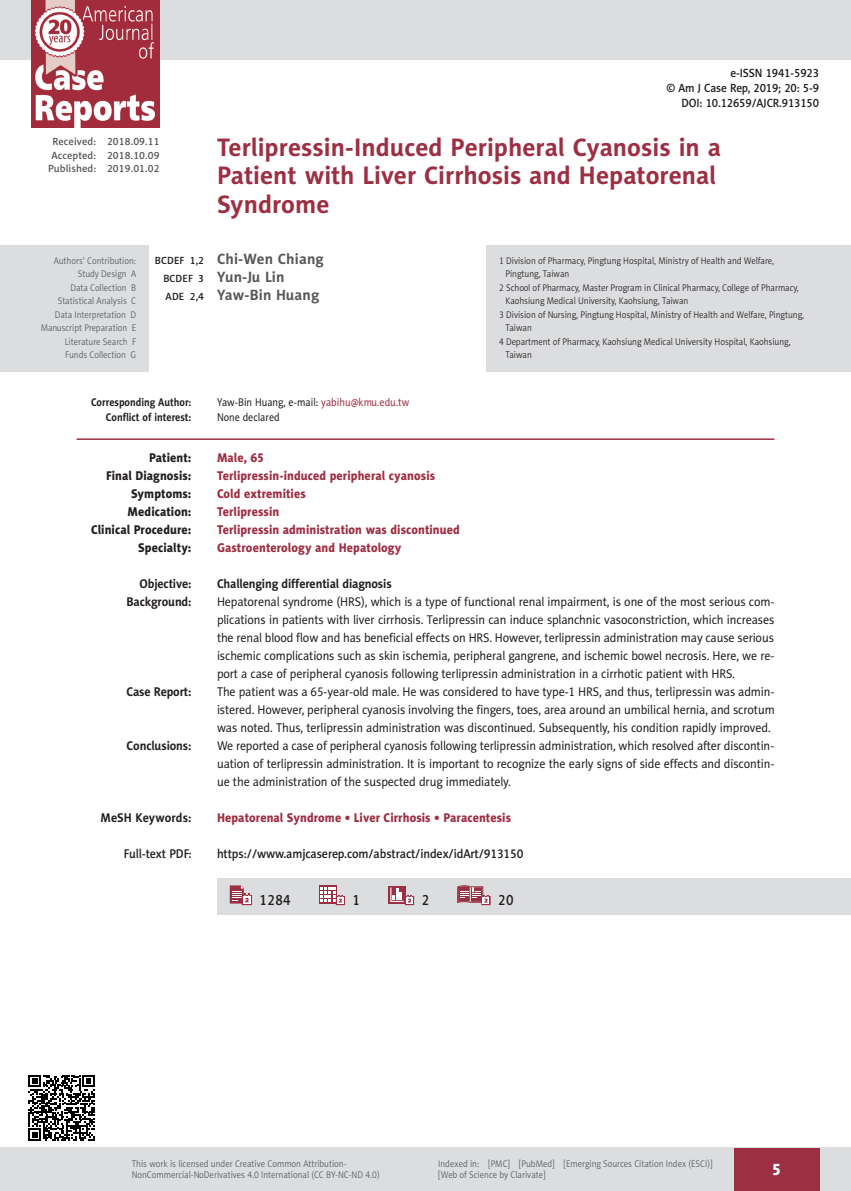
<style>
.page{position:relative;width:851px;height:1191px;background:#fff}
.page>*{position:absolute;margin:0;border:0;box-sizing:border-box;transform-origin:0 0}
.AJCR_Tytul{font:700 25.5px/28.5px "Naomi Sans EFN";color:#9d2f42}
.t1{font:16.5px "Naomi Sans EFN Heavy";color:#fff}
.AJCR_Autorzy{font:700 15px "Naomi Sans EFN";letter-spacing:.01em;color:#57585a}
.AJCR_dane{font:15px "Naomi Sans EFN Medium";letter-spacing:.03em;color:#231f20;scale:.9 1}
.AJCR_Summary_body{font:12.75px/18px "Naomi Sans EFN";letter-spacing:-.01em;color:#231f20;text-align:justify;scale:.95 1}
.AJCR_keywords{font:12.75px "Naomi Sans EFN Heavy";letter-spacing:.005em;color:#9d2f42;scale:.95 1}
.AJCR_Summary_body-2{font:700 12.75px "Naomi Sans EFN";letter-spacing:-.01em;color:#231f20;scale:.95 1}
.AJCR_keywords-2{font:12.75px "Naomi Sans EFN Heavy";letter-spacing:.005em;color:#231f20;scale:.95 1}
.AJCR_full_text_pdf{font:12.75px "Naomi Sans EFN Medium";letter-spacing:-.01em;color:#231f20;scale:.95 1}
.AJCR_keywords-3{font:700 12.75px "Naomi Sans EFN";letter-spacing:.005em;color:#231f20;scale:.95 1}
.AJCR_full_text_pdf-2{font:12px "Naomi Sans EFN Medium";letter-spacing:-.01em;color:#231f20;scale:.95 1}
.AJCR_Adres{font:11.25px "Naomi Sans EFN";color:#231f20;scale:.9 1}
.AJCR_Adres-2{font:700 11.25px "Naomi Sans EFN";color:#231f20;scale:.9 1}
.t2{font:10.5px "Naomi Sans EFN Medium";letter-spacing:.01em;color:#57585a}
.AJCR_Afiliacja{font:9.75px/13.5px "Naomi Sans EFN Light";color:#231f20;scale:.9 1}
.t3{font:9.75px/11.2px "Naomi Sans EFN Light";color:#57585a;scale:.9 1}
.s1{font-family:"Naomi Sans EFN Medium";font-weight:400;font-size:10.5px;color:#231f20}
.s2{color:#9d2f42}
</style>
<div class="page">
<div style="left:217px;top:878px;width:633px;height:36px;background:#dcdddf"></div>
<svg style="left:230px;top:885px;width:22px;height:20px"></svg>
<div style="left:319px;top:886px;width:17px;height:18px;background:#9d2f42"></div>
<svg style="left:320px;top:887px;width:25px;height:18px"></svg>
<div style="left:388px;top:886px;width:18px;height:17px;background:#9d2f42"></div>
<svg style="left:390px;top:887px;width:24px;height:18px"></svg>
<svg style="left:457px;top:885px;width:33px;height:20px"></svg>
<hr style="left:77px;top:438px;width:697px;height:2px;background:#9d2f42">
<div style="left:0;top:246px;width:149px;height:126px;background:#dcdddf"></div>
<div style="left:486px;top:246px;width:364px;height:126px;background:#dcdddf"></div>
<svg style="left:28px;top:1075px;width:67px;height:66px"></svg>
<div style="left:0;top:1148px;width:850px;height:43px;background:#dcdddf"></div>
<div style="left:733px;top:1147px;width:86px;height:43px;background:#9d2f42"></div>
<div style="left:0;top:0;width:850px;height:60px;background:#dcdddf"></div>
<img style="left:32px;top:0;width:127px;height:128px">
<p class="AJCR_full_text_pdf-2" style="left:730px;top:66px;width:95px">e-ISSN 1941-5923</p>
<p class="AJCR_full_text_pdf-2" style="left:666px;top:81px;width:162px">© Am J Case Rep, 2019; 20: 5-9</p>
<p class="AJCR_full_text_pdf-2" style="left:681px;top:96px;width:146px">DOI: 10.12659/AJCR.913150</p>
<p class="AJCR_Tytul" style="left:217px;top:133px;width:505px">Terlipressin-Induced Peripheral Cyanosis in a<br>Patient with Liver Cirrhosis and Hepatorenal<br>Syndrome</p>
<p class="AJCR_Autorzy" style="left:155px;top:250px;width:170px"><span class="s1">BCDEF 1,2</span> Chi-Wen Chiang</p>
<p class="AJCR_Autorzy" style="left:163px;top:268px;width:123px"><span class="s1">BCDEF 3</span> Yun-Ju Lin</p>
<p class="AJCR_Autorzy" style="left:165px;top:286px;width:155px"><span class="s1">ADE 2,4</span> Yaw-Bin Huang</p>
<p class="t2" style="left:52px;top:136px;width:109px">Received: 2018.09.11</p>
<p class="t2" style="left:51px;top:149px;width:110px">Accepted: 2018.10.09</p>
<p class="t2" style="left:48px;top:163px;width:113px">Published: 2019.01.02</p>
<p class="t3" style="left:54px;top:255px;width:93px">Authors’ Contribution:</p>
<p class="t3" style="left:78px;top:268px;width:66px">Study Design A</p>
<p class="t3" style="left:70px;top:282px;width:74px">Data Collection B</p>
<p class="t3" style="left:58px;top:295px;width:89px">Statistical Analysis C</p>
<p class="t3" style="left:55px;top:309px;width:92px">Data Interpretation D</p>
<p class="t3" style="left:41px;top:322px;width:107px">Manuscript Preparation E</p>
<p class="t3" style="left:65px;top:336px;width:81px">Literature Search F</p>
<p class="t3" style="left:65px;top:349px;width:80px">Funds Collection G</p>
<p class="AJCR_Afiliacja" style="left:505px;top:254px;width:300px;text-indent:-6px">1 Division of Pharmacy, Pingtung Hospital, Ministry of Health and Welfare,<br>Pingtung, Taiwan</p>
<p class="AJCR_Afiliacja" style="left:505px;top:281px;width:327px;text-indent:-6px">2 School of Pharmacy, Master Program in Clinical Pharmacy, College of Pharmacy,<br>Kaohsiung Medical University, Kaohsiung, Taiwan</p>
<p class="AJCR_Afiliacja" style="left:505px;top:308px;width:333px;text-indent:-6px">3 Division of Nursing, Pingtung Hospital, Ministry of Health and Welfare, Pingtung,<br>Taiwan</p>
<p class="AJCR_Afiliacja" style="left:505px;top:335px;width:318px;text-indent:-6px">4 Department of Pharmacy, Kaohsiung Medical University Hospital, Kaohsiung,<br>Taiwan</p>
<p class="AJCR_Adres-2" style="left:91px;top:395px;width:113px">Corresponding Author:</p>
<p class="AJCR_Adres" style="left:217px;top:395px;width:215px">Yaw-Bin Huang, e-mail: <span class="s2">yabihu@kmu.edu.tw</span></p>
<p class="AJCR_Adres-2" style="left:106px;top:411px;width:97px">Conflict of interest:</p>
<p class="AJCR_Adres" style="left:217px;top:411px;width:71px">None declared</p>
<p class="AJCR_keywords-2" style="left:149px;top:450px;width:46px">Patient:</p>
<p class="AJCR_keywords" style="left:217px;top:450px;width:51px">Male, 65</p>
<p class="AJCR_keywords-2" style="left:106px;top:468px;width:91px">Final Diagnosis:</p>
<p class="AJCR_keywords" style="left:217px;top:468px;width:231px">Terlipressin-induced peripheral cyanosis</p>
<p class="AJCR_keywords-2" style="left:131px;top:486px;width:65px">Symptoms:</p>
<p class="AJCR_keywords" style="left:217px;top:486px;width:95px">Cold extremities</p>
<p class="AJCR_keywords-2" style="left:128px;top:504px;width:69px">Medication:</p>
<p class="AJCR_keywords" style="left:217px;top:504px;width:67px">Terlipressin</p>
<p class="AJCR_keywords-2" style="left:91px;top:522px;width:107px">Clinical Procedure:</p>
<p class="AJCR_keywords" style="left:217px;top:522px;width:257px">Terlipressin administration was discontinued</p>
<p class="AJCR_keywords-2" style="left:138px;top:540px;width:58px">Specialty:</p>
<p class="AJCR_keywords" style="left:217px;top:540px;width:195px">Gastroenterology and Hepatology</p>
<p class="AJCR_Summary_body-2" style="left:139px;top:576px;width:56px">Objective:</p>
<p class="AJCR_Summary_body-2" style="left:217px;top:576px;width:185px">Challenging differential diagnosis</p>
<p class="AJCR_Summary_body-2" style="left:126px;top:594px;width:70px">Background:</p>
<p class="AJCR_Summary_body" style="left:217px;top:593px;width:588px">Hepatorenal syndrome (HRS), which is a type of functional renal impairment, is one of the most serious com&shy;plications in patients with liver cirrhosis. Terlipressin can induce splanchnic vasoconstriction, which increases the renal blood flow and has beneficial effects on HRS. However, terlipressin administration may cause serious ischemic complications such as skin ischemia, peripheral gangrene, and ischemic bowel necrosis. Here, we re&shy;port a case of peripheral cyanosis following terlipressin administration in a cirrhotic patient with HRS.</p>
<p class="AJCR_Summary_body-2" style="left:126px;top:684px;width:70px">Case Report:</p>
<p class="AJCR_Summary_body" style="left:217px;top:683px;width:588px">The patient was a 65-year-old male. He was considered to have type-1 HRS, and thus, terlipressin was admin&shy;istered. However, peripheral cyanosis involving the fingers, toes, area around an umbilical hernia, and scrotum was noted. Thus, terlipressin administration was discontinued. Subsequently, his condition rapidly improved.</p>
<p class="AJCR_Summary_body-2" style="left:127px;top:738px;width:70px">Conclusions:</p>
<p class="AJCR_Summary_body" style="left:217px;top:737px;width:588px">We reported a case of peripheral cyanosis following terlipressin administration, which resolved after discontin&shy;uation of terlipressin administration. It is important to recognize the early signs of side effects and discontin&shy;ue the administration of the suspected drug immediately.</p>
<p class="AJCR_keywords-3" style="left:100px;top:810px;width:97px">MeSH Keywords:</p>
<p class="AJCR_keywords" style="left:217px;top:810px;width:311px">Hepatorenal Syndrome • Liver Cirrhosis • Paracentesis</p>
<p class="AJCR_full_text_pdf" style="left:124px;top:846px;width:73px">Full-text PDF:</p>
<p class="AJCR_full_text_pdf" style="left:217px;top:846px;width:324px">https://www.amjcaserep.com/abstract/index/idArt/913150</p>
<p class="AJCR_dane" style="left:259px;top:891px;width:36px">1284</p>
<p class="AJCR_dane" style="left:352px;top:891px;width:10px">1</p>
<p class="AJCR_dane" style="left:421px;top:891px;width:10px">2</p>
<p class="AJCR_dane" style="left:498px;top:891px;width:19px">20</p>
<p class="t3" style="left:132px;top:1158px;width:277px">This work is licensed under Creative Common Attribution-<br>NonCommercial-NoDerivatives 4.0 International (CC BY-NC-ND 4.0)</p>
<p class="t3" style="left:438px;top:1158px;width:306px">Indexed in: [PMC] [PubMed] [Emerging Sources Citation Index (ESCI)] [Web of Science by Clarivate]</p>
<p class="t1" style="left:771px;top:1159px;width:11px">5</p>
</div>
